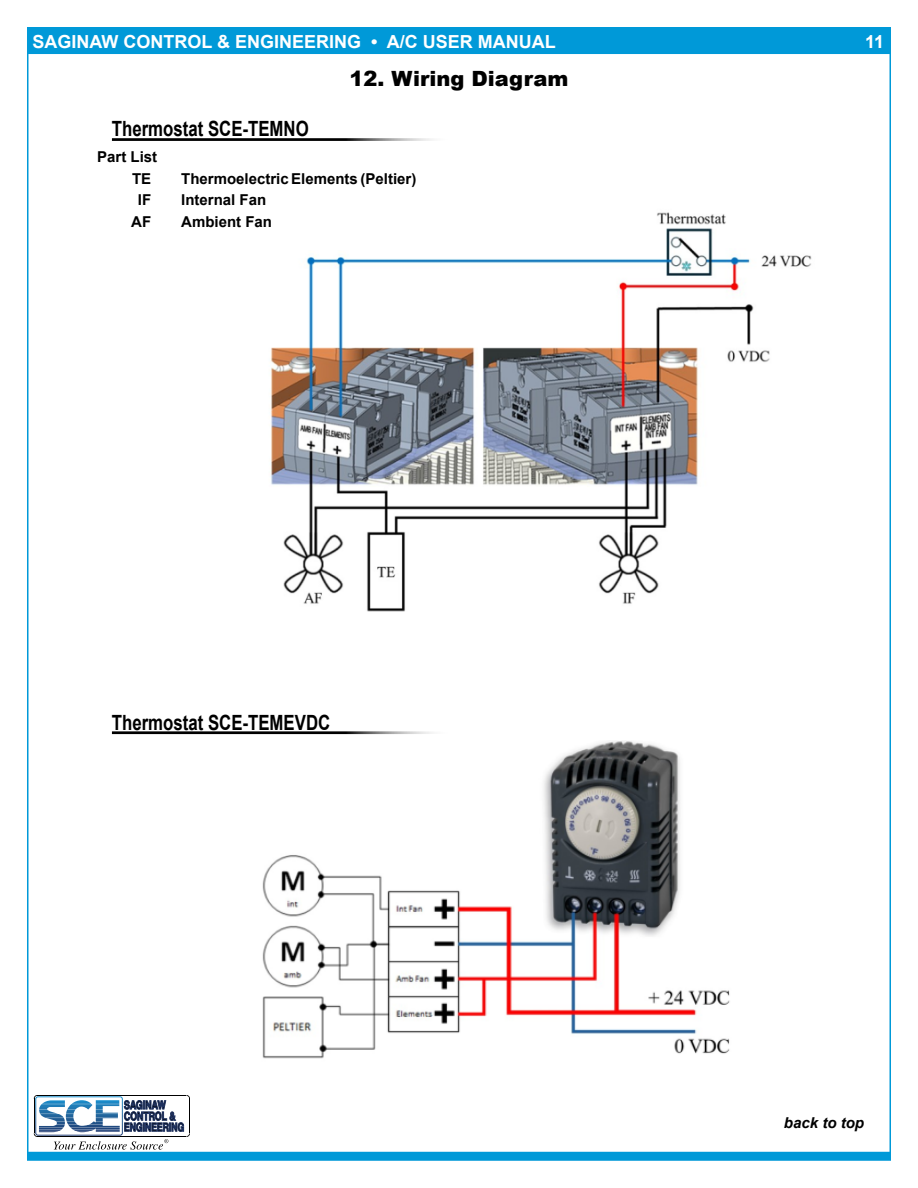
<style>
.page{position:relative;width:918px;height:1188px;background:#fff}
.page>*{position:absolute;margin:0;border:0;box-sizing:border-box;transform-origin:0 0}
.t1{font:700 21px "Arial";color:#000;scale:.8 1}
.t2{font:900 21px "Arial";color:#000}
.t3{font:700 18px "Arial";color:#fff}
.t4{font:700 15px/21.5px "Arial";color:#000}
.t5{font:italic 700 15px "Arial";color:#000}
.s1{font-weight:400;font-size:12px;color:#000}
</style>
<div class="page">
<div style="left:27px;top:1152px;width:864px;height:9px;background:#0099d8"></div>
<svg style="left:34px;top:1095px;width:156px;height:55px"></svg>
<div style="left:35px;top:1096px;width:88px;height:40px;border:1px solid #fff;border-radius:2px"></div>
<div style="left:27px;top:27px;width:864px;height:27px;background:#0099d8"></div>
<hr style="left:112px;top:731px;width:342px;height:3px;background:#000">
<hr style="left:112px;top:138px;width:342px;height:3px;background:#000">
<img style="left:270px;top:212px;width:542px;height:400px">
<img style="left:262px;top:741px;width:468px;height:318px">
<p class="t3" style="left:28px;top:29px;width:529px"><span class="s1">B</span>SAGINAW CONTROL &amp; ENGINEERING • A/C USER MANUAL</p>
<p class="t3" style="left:865px;top:29px;width:21px">11</p>
<h1 class="t1" style="left:112px;top:114px;width:248px">Thermostat SCE-TEMNO</h1>
<h1 class="t2" style="left:350px;top:63px;width:220px">12. Wiring Diagram</h1>
<p class="t4" style="left:132px;top:146px;width:27px;text-indent:-35px">Part List<br>TE</p>
<p class="t4" style="left:181px;top:168px;width:237px">Thermoelectric Elements (Peltier)</p>
<p class="t4" style="left:138px;top:189px;width:15px">IF</p>
<p class="t4" style="left:181px;top:189px;width:87px">Internal Fan</p>
<p class="t4" style="left:131px;top:211px;width:21px">AF</p>
<p class="t4" style="left:181px;top:211px;width:92px">Ambient Fan</p>
<h1 class="t1" style="left:112px;top:708px;width:275px">Thermostat SCE-TEMEVDC</h1>
<p class="t5" style="left:784px;top:1113px;width:82px">back to top</p>
</div>
